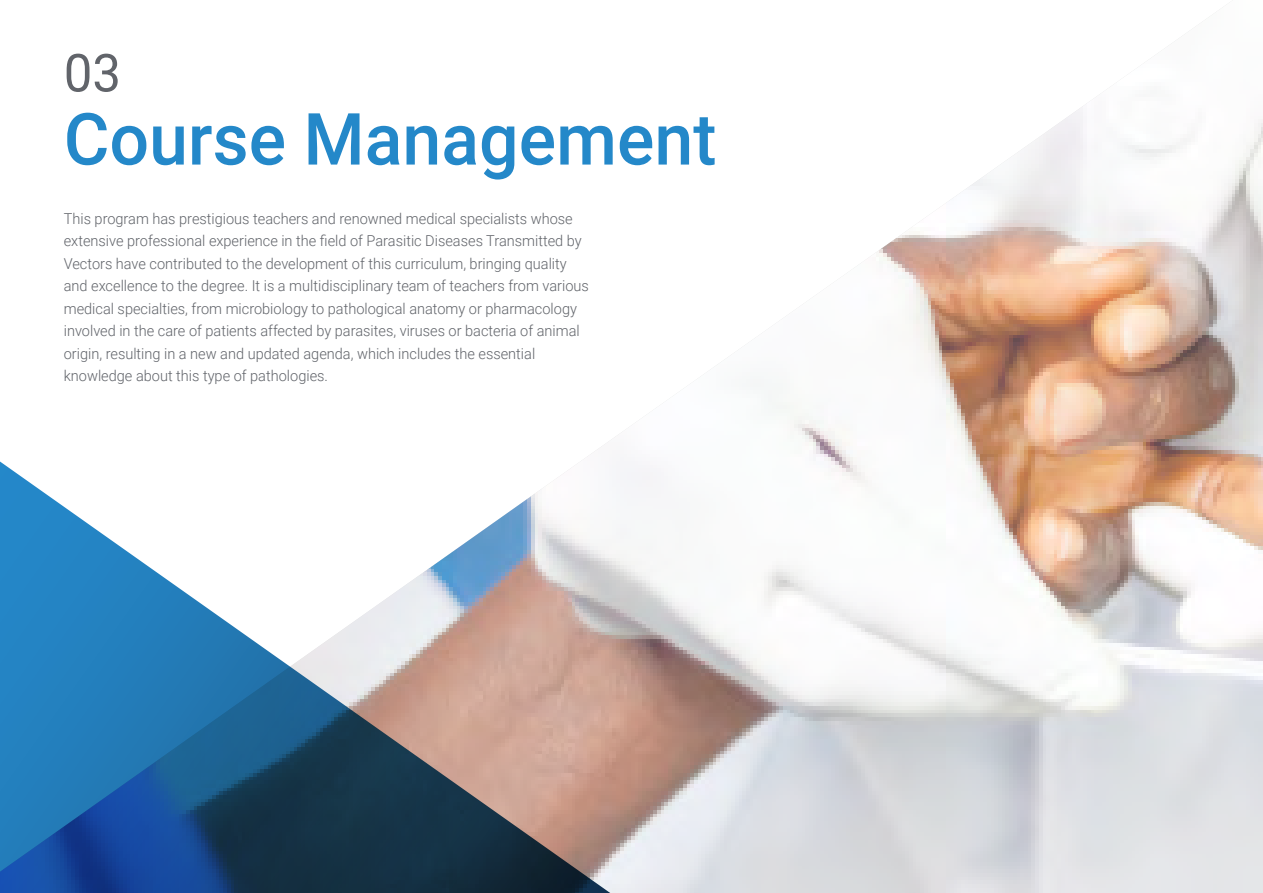
<style>
.page{position:relative;width:1263px;height:893px;background:#fff}
.page>*{position:absolute;margin:0;border:0;box-sizing:border-box;transform-origin:0 0}
.t1{font:500 72px "Roboto";color:#2488c9}
.t2{font:52.5px "Roboto";color:#61646a}
.t3{font:300 15px/22.5px "Roboto";color:#61646a}
</style>
<div class="page">
<img style="left:603px;top:19px;width:660px;height:874px">
<svg style="left:0;top:446px;width:640px;height:447px"></svg>
<h2 class="t2" style="left:64px;top:36px;width:59px">03</h2>
<h1 class="t1" style="left:64px;top:89px;width:654px">Course Management</h1>
<p class="t3" style="left:64px;top:207px;width:527px">This program has prestigious teachers and renowned medical specialists whose extensive professional experience in the field of Parasitic Diseases Transmitted by Vectors have contributed to the development of this curriculum, bringing quality and excellence to the degree. It is a multidisciplinary team of teachers from various medical specialties, from microbiology to pathological anatomy or pharmacology involved in the care of patients affected by parasites, viruses or bacteria of animal origin, resulting in a new and updated agenda, which includes the essential knowledge about this type of pathologies.</p>
</div>
